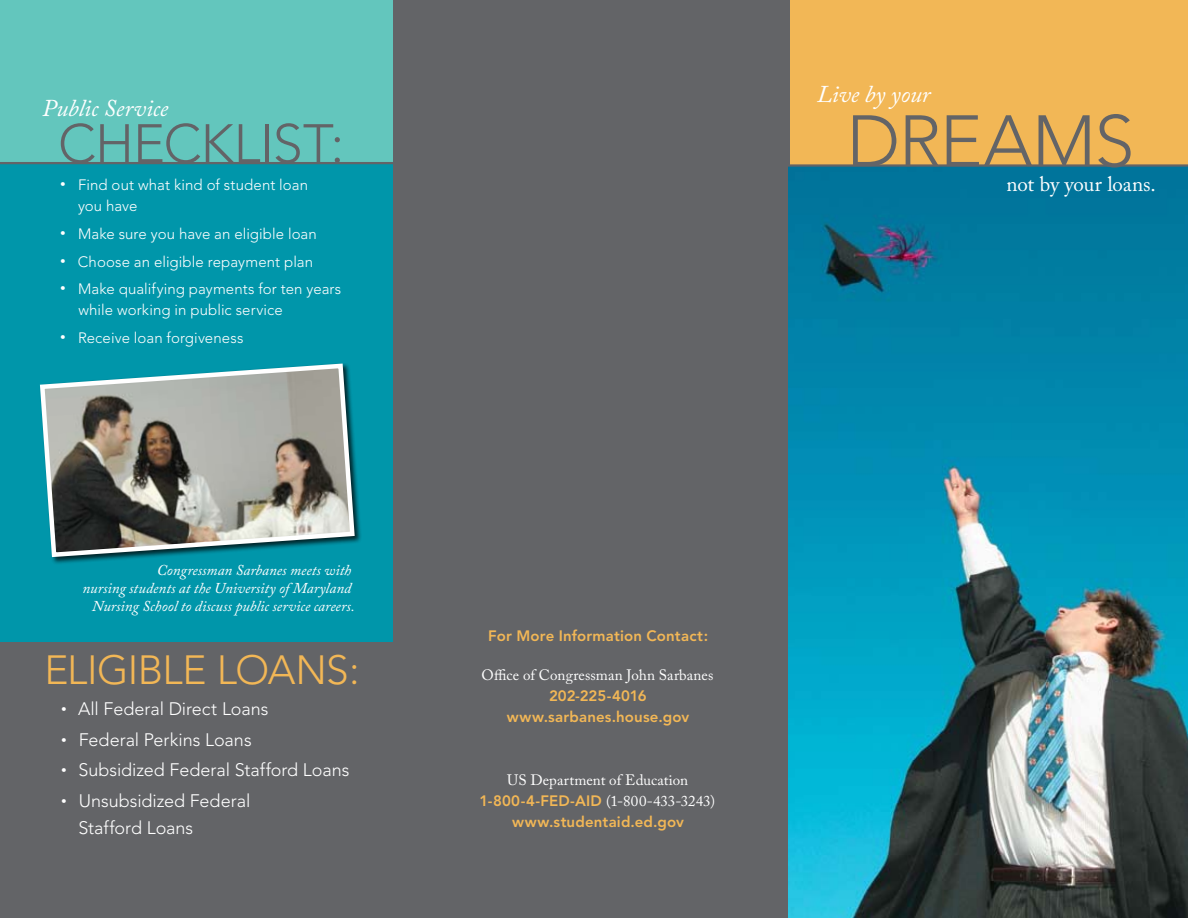
<style>
.page{position:relative;width:1188px;height:918px;background:#fff}
.page>*{position:absolute;margin:0;border:0;box-sizing:border-box;transform-origin:0 0}
.t1{font:300 72px "Avenir";color:#636467}
.t2{font:300 54px "Avenir";letter-spacing:-.02em;color:#636467}
.t3{font:300 40.5px "Avenir";letter-spacing:-.02em;color:#f2b756}
.t4{font:italic 24px "Adobe Caslon Pro";letter-spacing:-.005em;color:#fff}
.t5{font:21px "Adobe Caslon Pro";letter-spacing:-.005em;color:#fff}
.t6{font:300 18px/27px "Avenir";color:#fff}
.t7{font:300 15px/21px "Avenir";letter-spacing:.005em;color:#fff}
.t8{font:italic 15px/18px "Adobe Caslon Pro";letter-spacing:.005em;color:#fff;text-align:right}
.t9{font:15px/21px "Adobe Caslon Pro";letter-spacing:.005em;color:#fff;text-align:center}
.t10{font:800 15px/21px "Avenir";letter-spacing:.01em;color:#f2b756;text-align:center}
.s1{font-family:"Adobe Caslon Pro";font-weight:400;font-size:16.5px}
.s2{font-family:"Avenir";font-weight:800;color:#f2b756}
</style>
<div class="page">
<div style="left:0;top:160px;width:396px;height:758px;background:#636467"></div>
<div style="left:0;top:161px;width:394px;height:481px;background:#0096aa"></div>
<div style="left:775px;top:0;width:413px;height:166px;background:#f2b756"></div>
<div style="left:0;top:0;width:393px;height:162px;background:#63c6bd"></div>
<div style="left:393px;top:0;width:397px;height:918px;background:#636467"></div>
<img style="left:788px;top:167px;width:400px;height:751px">
<div style="left:39px;top:363px;width:323px;height:201px;background:#000;opacity:.75"></div>
<svg style="left:39px;top:363px;width:318px;height:197px;background:#7e928e"></svg>
<hr style="left:0;top:162px;width:396px;height:2px;background:#636467">
<hr style="left:787px;top:164px;width:401px;height:3px;background:#636467">
<h3 class="t4" style="left:42px;top:94px;width:128px">Public Service</h3>
<h2 class="t2" style="left:58px;top:112px;width:288px">CHECKLIST:</h2>
<p class="t7" style="left:78px;top:175px;width:232px;text-indent:-18px"><span class="s1">•</span> Find out what kind of student loan you have</p>
<p class="t7" style="left:60px;top:223px;width:258px"><span class="s1">•</span> Make sure you have an eligible loan</p>
<p class="t7" style="left:60px;top:251px;width:255px"><span class="s1">•</span> Choose an eligible repayment plan</p>
<p class="t7" style="left:78px;top:279px;width:264px;text-indent:-18px"><span class="s1">•</span> Make qualifying payments for ten years while working in public service</p>
<p class="t7" style="left:60px;top:328px;width:185px"><span class="s1">•</span> Receive loan forgiveness</p>
<p class="t8" style="left:82px;top:561px;width:274px">Congressman Sarbanes meets with<br>nursing students at the University of Maryland<br>Nursing School to discuss public service careers.</p>
<h3 class="t3" style="left:44px;top:646px;width:317px">Eligi ble Loans:</h3>
<p class="t6" style="left:61px;top:695px;width:209px"><span class="s1">•</span> All Federal Direct Loans</p>
<p class="t6" style="left:61px;top:726px;width:192px"><span class="s1">•</span> Federal Perkins Loans</p>
<p class="t6" style="left:61px;top:757px;width:290px"><span class="s1">•</span> Subsidized Federal Stafford Loans</p>
<p class="t6" style="left:79px;top:787px;width:173px;text-indent:-17px"><span class="s1">•</span> Unsubsidized Federal<br>Stafford Loans</p>
<h3 class="t4" style="left:817px;top:79px;width:115px">Live by your</h3>
<h1 class="t1" style="left:847px;top:99px;width:233px">Dreams</h1>
<h3 class="t5" style="left:1007px;top:172px;width:151px">not by your loans.</h3>
<p class="t10" style="left:488px;top:625px;width:221px">For More Information Contact:</p>
<p class="t9" style="left:482px;top:664px;width:233px">Office of Congressman John Sarbanes</p>
<p class="t10" style="left:507px;top:685px;width:184px">202-225-4016 www.sarbanes.house.gov</p>
<p class="t9" style="left:480px;top:769px;width:237px">US Department of Education<br><span class="s2">1-800-4-FED-AID</span> (1-800-433-3243)</p>
<p class="t10" style="left:512px;top:811px;width:173px">www.studentaid.ed.gov</p>
</div>
